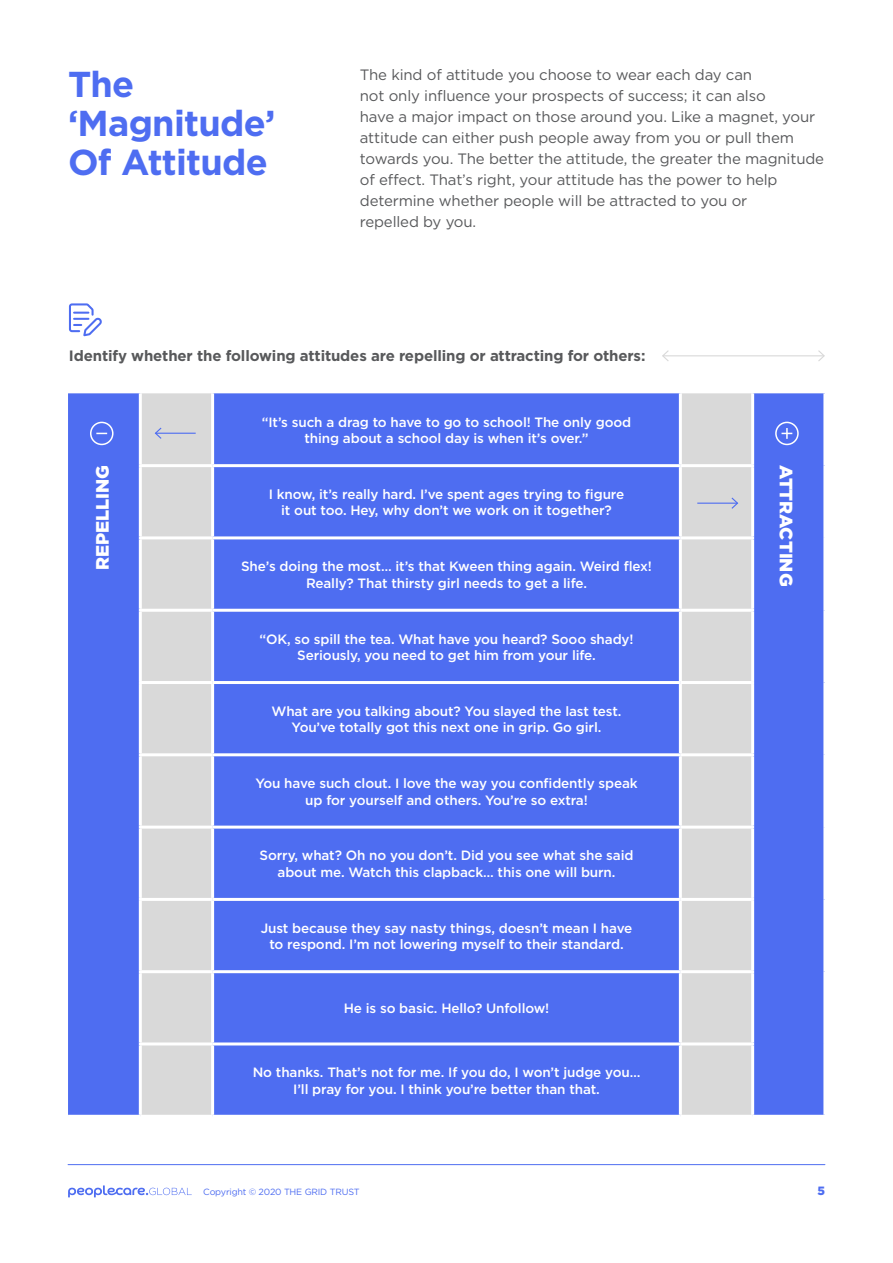
<style>
.page{position:relative;width:893px;height:1263px;background:#fff}
.page>*{position:absolute;margin:0;border:0;box-sizing:border-box;transform-origin:0 0}
.t1{font:700 36px/39px "Gotham";letter-spacing:-.02em;color:#4e6df1}
.t2{font:900 18px "Gotham";color:#fff}
.t3{font:15px/21px "Gotham";letter-spacing:-.01em;color:#58595b}
.t4{font:700 15px "Gotham";letter-spacing:-.01em;color:#58595b}
.t5{font:500 13.5px/16.5px "Gotham";letter-spacing:-.01em;color:#fff;text-align:center}
.t6{font:900 12px "Gotham";color:#4e6df1}
.t7{font:9px "Gotham";letter-spacing:-.02em;color:#4e6df1}
</style>
<div class="page">
<svg style="left:69px;top:303px;width:33px;height:33px"></svg>
<div style="left:68px;top:393px;width:755px;height:722px;background:#4e6df1"></div>
<svg style="left:142px;top:393px;width:609px;height:722px;background:#6e86eb"></svg>
<hr style="left:139px;top:393px;width:3px;height:71px;background:#fff">
<hr style="left:211px;top:393px;width:3px;height:71px;background:#fff">
<hr style="left:679px;top:393px;width:3px;height:71px;background:#fff">
<hr style="left:751px;top:393px;width:3px;height:71px;background:#fff">
<hr style="left:139px;top:464px;width:74px;height:3px;background:#fff">
<hr style="left:139px;top:467px;width:3px;height:69px;background:#fff">
<hr style="left:213px;top:464px;width:467px;height:3px;background:#fff">
<hr style="left:211px;top:467px;width:3px;height:69px;background:#fff">
<hr style="left:680px;top:464px;width:74px;height:3px;background:#fff">
<hr style="left:679px;top:467px;width:3px;height:69px;background:#fff">
<hr style="left:751px;top:467px;width:3px;height:69px;background:#fff">
<hr style="left:139px;top:536px;width:74px;height:3px;background:#fff">
<hr style="left:139px;top:539px;width:3px;height:70px;background:#fff">
<hr style="left:213px;top:536px;width:467px;height:3px;background:#fff">
<hr style="left:211px;top:539px;width:3px;height:70px;background:#fff">
<hr style="left:680px;top:536px;width:74px;height:3px;background:#fff">
<hr style="left:679px;top:539px;width:3px;height:70px;background:#fff">
<hr style="left:751px;top:539px;width:3px;height:70px;background:#fff">
<hr style="left:139px;top:609px;width:74px;height:3px;background:#fff">
<hr style="left:139px;top:612px;width:3px;height:69px;background:#fff">
<hr style="left:213px;top:609px;width:467px;height:3px;background:#fff">
<hr style="left:211px;top:612px;width:3px;height:69px;background:#fff">
<hr style="left:680px;top:609px;width:74px;height:3px;background:#fff">
<hr style="left:679px;top:612px;width:3px;height:69px;background:#fff">
<hr style="left:751px;top:612px;width:3px;height:69px;background:#fff">
<hr style="left:139px;top:681px;width:74px;height:3px;background:#fff">
<hr style="left:139px;top:684px;width:3px;height:69px;background:#fff">
<hr style="left:213px;top:681px;width:467px;height:3px;background:#fff">
<hr style="left:211px;top:684px;width:3px;height:69px;background:#fff">
<hr style="left:680px;top:681px;width:74px;height:3px;background:#fff">
<hr style="left:679px;top:684px;width:3px;height:69px;background:#fff">
<hr style="left:751px;top:684px;width:3px;height:69px;background:#fff">
<hr style="left:139px;top:753px;width:74px;height:3px;background:#fff">
<hr style="left:139px;top:756px;width:3px;height:70px;background:#fff">
<hr style="left:213px;top:753px;width:467px;height:3px;background:#fff">
<hr style="left:211px;top:756px;width:3px;height:70px;background:#fff">
<hr style="left:680px;top:753px;width:74px;height:3px;background:#fff">
<hr style="left:679px;top:756px;width:3px;height:70px;background:#fff">
<hr style="left:751px;top:756px;width:3px;height:70px;background:#fff">
<hr style="left:139px;top:826px;width:74px;height:3px;background:#fff">
<hr style="left:139px;top:829px;width:3px;height:69px;background:#fff">
<hr style="left:213px;top:826px;width:467px;height:3px;background:#fff">
<hr style="left:211px;top:829px;width:3px;height:69px;background:#fff">
<hr style="left:680px;top:826px;width:74px;height:3px;background:#fff">
<hr style="left:679px;top:829px;width:3px;height:69px;background:#fff">
<hr style="left:751px;top:829px;width:3px;height:69px;background:#fff">
<hr style="left:139px;top:898px;width:74px;height:3px;background:#fff">
<hr style="left:139px;top:901px;width:3px;height:69px;background:#fff">
<hr style="left:213px;top:898px;width:467px;height:3px;background:#fff">
<hr style="left:211px;top:901px;width:3px;height:69px;background:#fff">
<hr style="left:680px;top:898px;width:74px;height:3px;background:#fff">
<hr style="left:679px;top:901px;width:3px;height:69px;background:#fff">
<hr style="left:751px;top:901px;width:3px;height:69px;background:#fff">
<hr style="left:139px;top:970px;width:74px;height:3px;background:#fff">
<hr style="left:139px;top:973px;width:3px;height:69px;background:#fff">
<hr style="left:213px;top:970px;width:467px;height:3px;background:#fff">
<hr style="left:211px;top:973px;width:3px;height:69px;background:#fff">
<hr style="left:680px;top:970px;width:74px;height:3px;background:#fff">
<hr style="left:679px;top:973px;width:3px;height:69px;background:#fff">
<hr style="left:751px;top:973px;width:3px;height:69px;background:#fff">
<hr style="left:139px;top:1042px;width:74px;height:3px;background:#fff">
<hr style="left:139px;top:1045px;width:3px;height:70px;background:#fff">
<hr style="left:213px;top:1042px;width:467px;height:3px;background:#fff">
<hr style="left:211px;top:1045px;width:3px;height:70px;background:#fff">
<hr style="left:680px;top:1042px;width:74px;height:3px;background:#fff">
<hr style="left:679px;top:1045px;width:3px;height:70px;background:#fff">
<hr style="left:751px;top:1045px;width:3px;height:70px;background:#fff">
<div style="left:90px;top:422px;width:24px;height:23px;border:2px solid #fff;border-radius:50%"></div>
<div style="left:775px;top:422px;width:24px;height:23px;border:2px solid #fff;border-radius:50%"></div>
<svg style="left:781px;top:428px;width:11px;height:11px"></svg>
<hr style="left:663px;top:355px;width:161px;height:1px;background:#d9d9d9">
<svg style="left:662px;top:350px;width:8px;height:11px"></svg>
<svg style="left:817px;top:350px;width:8px;height:11px"></svg>
<hr style="left:697px;top:503px;width:40px;height:1px;background:#4e6df1">
<svg style="left:730px;top:496px;width:9px;height:14px"></svg>
<hr style="left:155px;top:433px;width:41px;height:1px;background:#4e6df1">
<svg style="left:154px;top:426px;width:9px;height:14px"></svg>
<hr style="left:68px;top:1164px;width:757px;height:1px;background:#4e6df1">
<svg style="left:68px;top:1185px;width:123px;height:12px"></svg>
<h1 class="t1" style="left:68px;top:64px;width:209px">The ‘Magnitude’<br>Of Attitude</h1>
<p class="t3" style="left:360px;top:64px;width:466px">The kind of attitude you choose to wear each day can<br>not only influence your prospects of success; it can also<br>have a major impact on those around you. Like a magnet, your attitude can either push people away from you or pull them towards you. The better the attitude, the greater the magnitude of effect. That’s right, your attitude has the power to help determine whether people will be attracted to you or<br>repelled by you.</p>
<p class="t4" style="left:69px;top:346px;width:578px">Identify whether the following attitudes are repelling or attracting for others:</p>
<p class="t5" style="left:262px;top:413px;width:371px">“It’s such a drag to have to go to school! The only good thing about a school day is when it’s over.”</p>
<h2 class="t2" style="left:90px;top:570px;width:107px;rotate:-90deg">REPELLING</h2>
<h2 class="t2" style="left:798px;top:465px;width:123px;rotate:90deg">ATTRACTING</h2>
<p class="t5" style="left:269px;top:486px;width:357px">I know, it’s really hard. I’ve spent ages trying to figure it out too. Hey, why don’t we work on it together?</p>
<p class="t5" style="left:241px;top:558px;width:412px">She’s doing the most… it’s that Kween thing again. Weird flex!<br>Really? That thirsty girl needs to get a life.</p>
<p class="t5" style="left:259px;top:630px;width:376px">“OK, so spill the tea. What have you heard? Sooo shady!<br>Seriously, you need to get him from your life.</p>
<p class="t5" style="left:272px;top:703px;width:351px">What are you talking about? You slayed the last test.<br>You’ve totally got this next one in grip. Go girl.</p>
<p class="t5" style="left:255px;top:775px;width:384px">You have such clout. I love the way you confidently speak up for yourself and others. You’re so extra!</p>
<p class="t5" style="left:260px;top:847px;width:375px">Sorry, what? Oh no you don’t. Did you see what she said about me. Watch this clapback… this one will burn.</p>
<p class="t5" style="left:261px;top:919px;width:373px">Just because they say nasty things, doesn’t mean I have to respond. I’m not lowering myself to their standard.</p>
<p class="t5" style="left:344px;top:1000px;width:207px">He is so basic. Hello? Unfollow!</p>
<p class="t5" style="left:253px;top:1064px;width:389px">No thanks. That’s not for me. If you do, I won’t judge you…<br>I’ll pray for you. I think you’re better than that.</p>
<p class="t7" style="left:203px;top:1186px;width:158px">Copyright © 2020 THE GRID TRUST</p>
<p class="t6" style="left:817px;top:1182px;width:9px">5</p>
</div>
